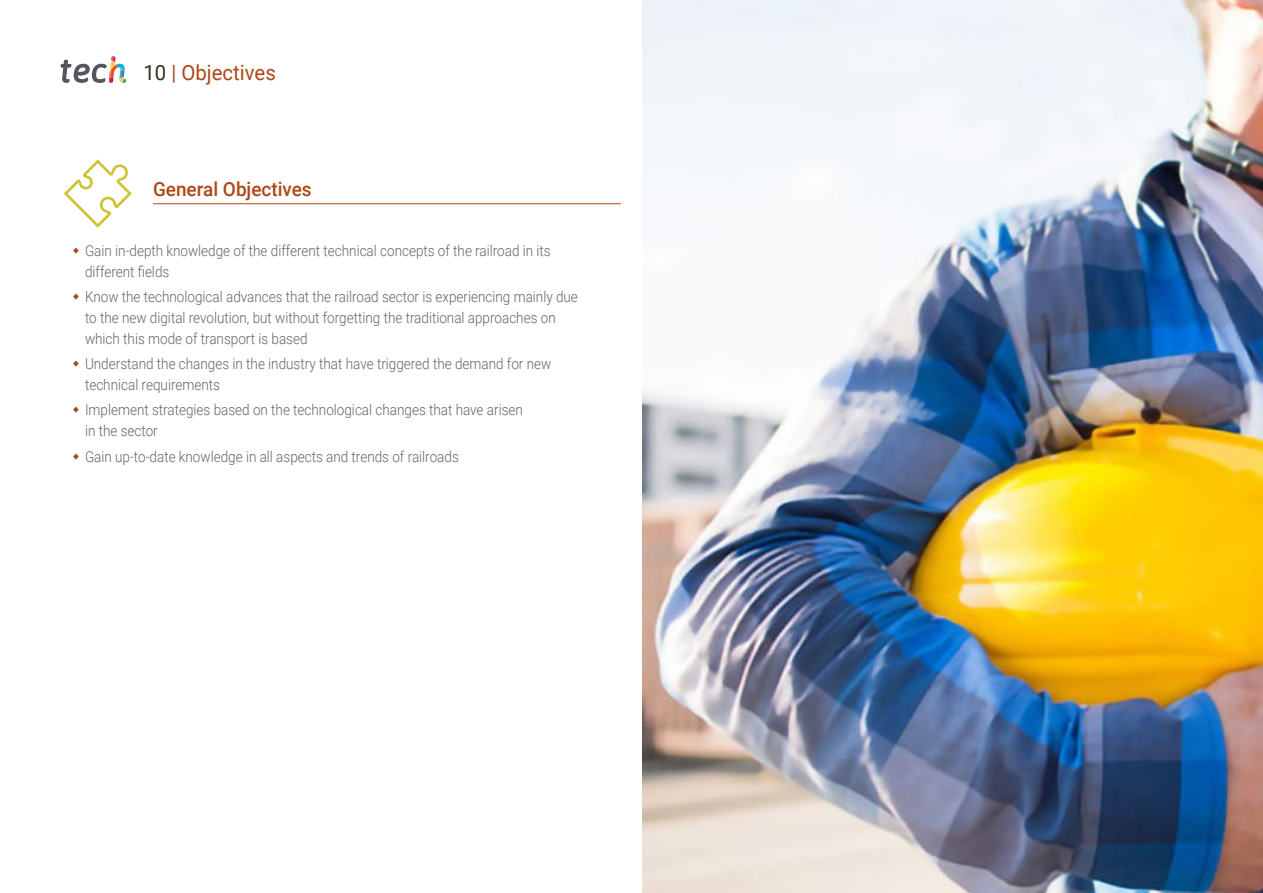
<style>
.page{position:relative;width:1263px;height:893px;background:#fff}
.page>*{position:absolute;margin:0;border:0;box-sizing:border-box;transform-origin:0 0}
.t1{font:21px "Roboto";color:#ae4615}
.t2{font:500 19.5px "Roboto";color:#ae4615}
.t3{font:300 15px/21px "Roboto";color:#61646a;scale:.9 1}
.s1{color:#312e20}
</style>
<div class="page">
<img style="left:642px;top:0;width:621px;height:893px">
<svg style="left:64px;top:159px;width:68px;height:69px"></svg>
<svg style="left:61px;top:56px;width:65px;height:27px"></svg>
<hr style="left:153px;top:203px;width:468px;height:1px;background:#ae4615">
<h1 class="t1" style="left:144px;top:57px;width:134px"><span class="s1">10</span> | Objectives</h1>
<h2 class="t2" style="left:153px;top:176px;width:160px">General Objectives</h2>
<p class="t3" style="left:85px;top:239px;width:519px">Gain in-depth knowledge of the different technical concepts of the railroad in its different fields</p>
<p class="t3" style="left:85px;top:285px;width:549px">Know the technological advances that the railroad sector is experiencing mainly due to the new digital revolution, but without forgetting the traditional approaches on which this mode of transport is based</p>
<p class="t3" style="left:85px;top:353px;width:520px">Understand the changes in the industry that have triggered the demand for new technical requirements</p>
<p class="t3" style="left:85px;top:399px;width:488px">Implement strategies based on the technological changes that have arisen in the sector</p>
<p class="t3" style="left:85px;top:445px;width:417px">Gain up-to-date knowledge in all aspects and trends of railroads</p>
</div>
